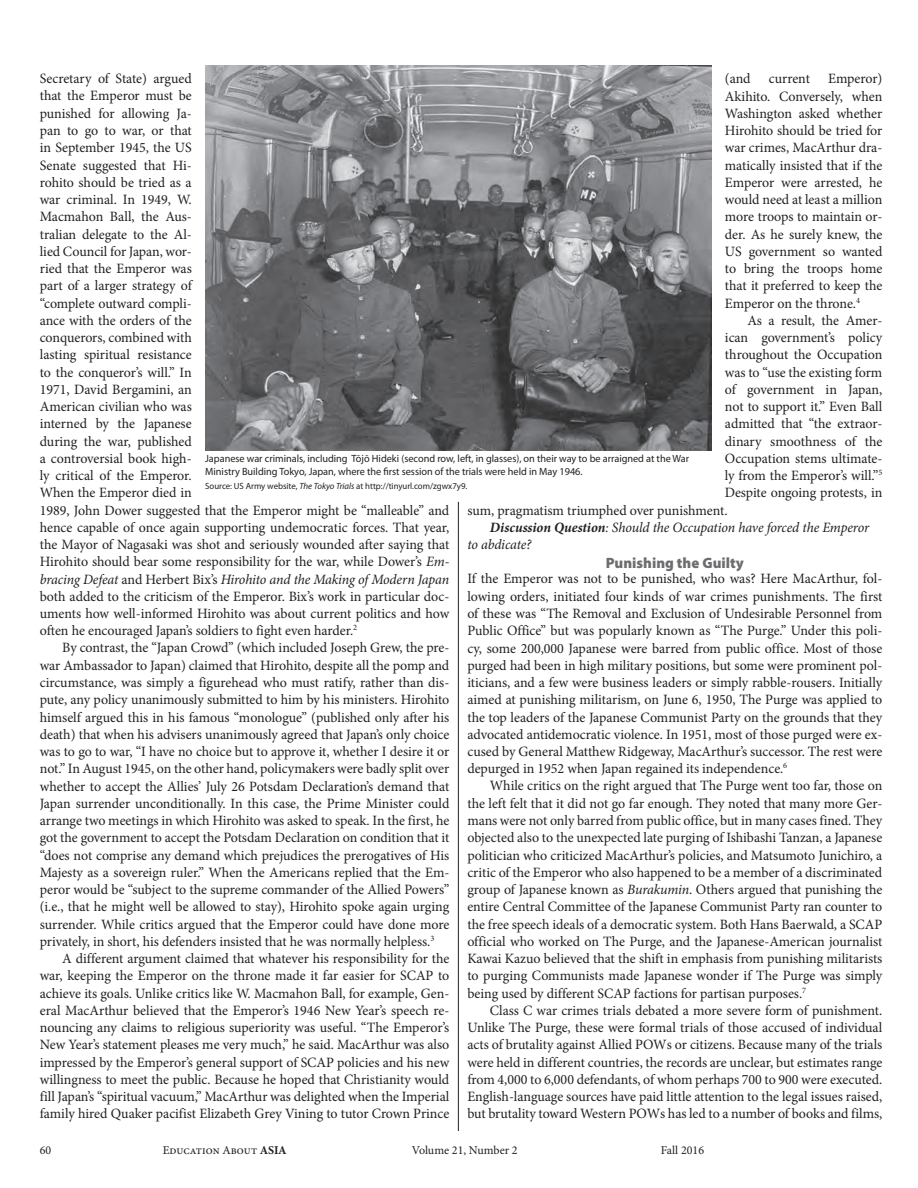
<style>
.page{position:relative;width:918px;height:1188px;background:#fff}
.page>*{position:absolute;margin:0;border:0;box-sizing:border-box;transform-origin:0 0}
.Myriad_Subhead{font:900 15px "Myriad Pro";color:#6c6d70}
.Body{font:14.25px/17.2px "Minion Pro";letter-spacing:-.005em;color:#231f20;text-align:justify}
._1st_P_after_Subhead{font:14.25px/17.2px "Minion Pro";letter-spacing:-.005em;color:#231f20;text-align:justify}
.Body-2{font:italic 14.25px/17.2px "Minion Pro";letter-spacing:-.01em;color:#231f20}
.t1{font:12px "Minion Pro";color:#231f20}
.Captions{font:10.5px/13.5px "Myriad Pro";color:#231f20}
.Captions-2{font:9px "Myriad Pro";color:#231f20}
.s1{font-style:italic}
.s2{font-weight:700}
</style>
<div class="page">
<hr style="left:458px;top:502px;width:1px;height:629px;background:#231f20">
<img style="left:205px;top:65px;width:506px;height:386px">
<p class="Body" style="left:40px;top:70px;width:411px;text-align:left">Secretary of State) argued<br>that the Emperor must be<br>punished for allowing Ja-<br>pan to go to war, or that<br>in September 1945, the US<br>Senate suggested that Hi-<br>rohito should be tried as a<br>war criminal. In 1949, W.<br>Macmahon Ball, the Aus-<br>tralian delegate to the Al-<br>lied Council for Japan, wor-<br>ried that the Emperor was<br>part of a larger strategy of<br>“complete outward compli-<br>ance with the orders of the<br>conquerors, combined with<br>lasting spiritual resistance<br>to the conqueror’s will.” In<br>1971, David Bergamini, an<br>American civilian who was<br>interned by the Japanese<br>during the war, published<br>a controversial book high-<br>ly critical of the Emperor.<br>When the Emperor died in<br>1989, John Dower suggested that the Emperor might be “malleable” and hence capable of once again supporting undemocratic forces. That year, the Mayor of Nagasaki was shot and seriously wounded after saying that Hirohito should bear some responsibility for the war, while Dower’s <span class="s1">Em&shy;bracing Defeat</span> and Herbert Bix’s <span class="s1">Hirohito and the Making of Modern Japan </span>both added to the criticism of the Emperor. Bix’s work in particular doc&shy;uments how well-informed Hirohito was about current politics and how often he encouraged Japan’s soldiers to fight even harder.<sup>2</sup></p>
<p class="Body" style="left:40px;top:639px;width:411px;text-indent:22px">By contrast, the “Japan Crowd” (which included Joseph Grew, the pre&shy;war Ambassador to Japan) claimed that Hirohito, despite all the pomp and circumstance, was simply a figurehead who must ratify, rather than dis&shy;pute, any policy unanimously submitted to him by his ministers. Hirohito himself argued this in his famous “monologue” (published only after his death) that when his advisers unanimously agreed that Japan’s only choice was to go to war, “I have no choice but to approve it, whether I desire it or not.” In August 1945, on the other hand, policymakers were badly split over whether to accept the Allies’ July 26 Potsdam Declaration’s demand that Japan surrender unconditionally. In this case, the Prime Minister could arrange two meetings in which Hirohito was asked to speak. In the first, he got the government to accept the Potsdam Declaration on condition that it “does not comprise any demand which prejudices the prerogatives of His Majesty as a sovereign ruler.” When the Americans replied that the Em&shy;peror would be “subject to the supreme commander of the Allied Powers” (i.e., that he might well be allowed to stay), Hirohito spoke again urging surrender. While critics argued that the Emperor could have done more privately, in short, his defenders insisted that he was normally helpless.<sup>3</sup></p>
<p class="Body" style="left:40px;top:950px;width:411px;text-indent:22px">A different argument claimed that whatever his responsibility for the war, keeping the Emperor on the throne made it far easier for SCAP to achieve its goals. Unlike critics like W. Macmahon Ball, for example, Gen&shy;eral MacArthur believed that the Emperor’s 1946 New Year’s speech re&shy;nouncing any claims to religious superiority was useful. “The Emperor’s New Year’s statement pleases me very much,” he said. MacArthur was also impressed by the Emperor’s general support of SCAP policies and his new willingness to meet the public. Because he hoped that Christianity would fill Japan’s “spiritual vacuum,” MacArthur was delighted when the Imperial family hired Quaker pacifist Elizabeth Grey Vining to tutor Crown Prince</p>
<p class="Body" style="left:725px;top:70px;width:27px">(and</p>
<p class="Body" style="left:769px;top:70px;width:43px">current</p>
<p class="Body" style="left:725px;top:70px;width:159px;text-indent:103px">Emperor)<br>Akihito. Conversely, when Washington asked whether Hirohito should be tried for war crimes, MacArthur dra&shy;matically insisted that if the Emperor were arrested, he would need at least a million more troops to maintain or&shy;der. As he surely knew, the US government so wanted to bring the troops home that it preferred to keep the Emperor on the throne.<sup>4</sup></p>
<p class="Body" style="left:747px;top:312px;width:136px">As a result, the Amer-</p>
<p class="Body" style="left:725px;top:329px;width:159px">ican government’s policy</p>
<p class="Body" style="left:725px;top:346px;width:159px">throughout the Occupation</p>
<p class="Body" style="left:725px;top:363px;width:159px">was to “use the existing form</p>
<p class="Body" style="left:725px;top:381px;width:159px">of government in Japan,</p>
<p class="Body" style="left:725px;top:398px;width:159px">not to support it.” Even Ball</p>
<p class="Body" style="left:725px;top:415px;width:159px">admitted that “the extraor-</p>
<p class="Body" style="left:725px;top:432px;width:159px">dinary smoothness of the</p>
<p class="Body" style="left:725px;top:450px;width:159px">Occupation stems ultimate-</p>
<p class="Body" style="left:725px;top:467px;width:159px">ly from the Emperor’s will.”<sup>5</sup></p>
<p class="Body" style="left:725px;top:484px;width:159px">Despite ongoing protests, in</p>
<p class="Body" style="left:467px;top:501px;width:262px">sum, pragmatism triumphed over punishment.</p>
<p class="Body-2" style="left:467px;top:519px;width:403px;text-indent:22px"><span class="s2">Discussion Question</span>: Should the Occupation have forced the Emperor to abdicate?</p>
<p class="Myriad_Subhead" style="left:606px;top:553px;width:140px">Punishing the Guilty</p>
<p class="_1st_P_after_Subhead" style="left:467px;top:570px;width:417px">If the Emperor was not to be punished, who was? Here MacArthur, fol&shy;lowing orders, initiated four kinds of war crimes punishments. The first of these was “The Removal and Exclusion of Undesirable Personnel from Public Office” but was popularly known as “The Purge.” Under this poli&shy;cy, some 200,000 Japanese were barred from public office. Most of those purged had been in high military positions, but some were prominent pol&shy;iticians, and a few were business leaders or simply rabble-rousers. Initially aimed at punishing militarism, on June 6, 1950, The Purge was applied to the top leaders of the Japanese Communist Party on the grounds that they advocated antidemocratic violence. In 1951, most of those purged were ex&shy;cused by General Matthew Ridgeway, MacArthur’s successor. The rest were depurged in 1952 when Japan regained its independence.<sup>6</sup></p>
<p class="Body" style="left:467px;top:777px;width:417px;text-indent:22px">While critics on the right argued that The Purge went too far, those on the left felt that it did not go far enough. They noted that many more Ger&shy;mans were not only barred from public office, but in many cases fined. They objected also to the unexpected late purging of Ishibashi Tanzan, a Japanese politician who criticized MacArthur’s policies, and Matsumoto Junichiro, a critic of the Emperor who also happened to be a member of a discriminated group of Japanese known as <span class="s1">Burakumin</span>. Others argued that punishing the entire Central Committee of the Japanese Communist Party ran counter to the free speech ideals of a democratic system. Both Hans Baerwald, a SCAP official who worked on The Purge, and the Japanese-American journalist Kawai Kazuo believed that the shift in emphasis from punishing militarists to purging Communists made Japanese wonder if The Purge was simply being used by different SCAP factions for partisan purposes.<sup>7</sup></p>
<p class="Body" style="left:467px;top:1002px;width:417px;text-indent:22px">Class C war crimes trials debated a more severe form of punishment.<br>Unlike The Purge, these were formal trials of those accused of individual acts of brutality against Allied POWs or citizens. Because many of the trials were held in different countries, the records are unclear, but estimates range from 4,000 to 6,000 defendants, of whom perhaps 700 to 900 were executed.<br>English-language sources have paid little attention to the legal issues raised, but brutality toward Western POWs has led to a number of books and films,</p>
<p class="Captions" style="left:205px;top:451px;width:486px">Japanese war criminals, including Tōjō Hideki (second row, left, in glasses), on their way to be arraigned at the War<br>Ministry Building Tokyo, Japan, where the first session of the trials were held in May 1946.</p>
<p class="Captions-2" style="left:205px;top:480px;width:264px">Source: US Army website, <span class="s1">The Tokyo Trials</span> at http://tinyurl.com/zgwx7y9.</p>
<p class="t1" style="left:40px;top:1142px;width:13px">60</p>
<p class="t1" style="left:163px;top:1142px;width:125px">Education About <span class="s2">ASIA</span></p>
<p class="t1" style="left:412px;top:1142px;width:107px">Volume 21, Number 2</p>
<p class="t1" style="left:661px;top:1142px;width:45px">Fall 2016</p>
</div>
